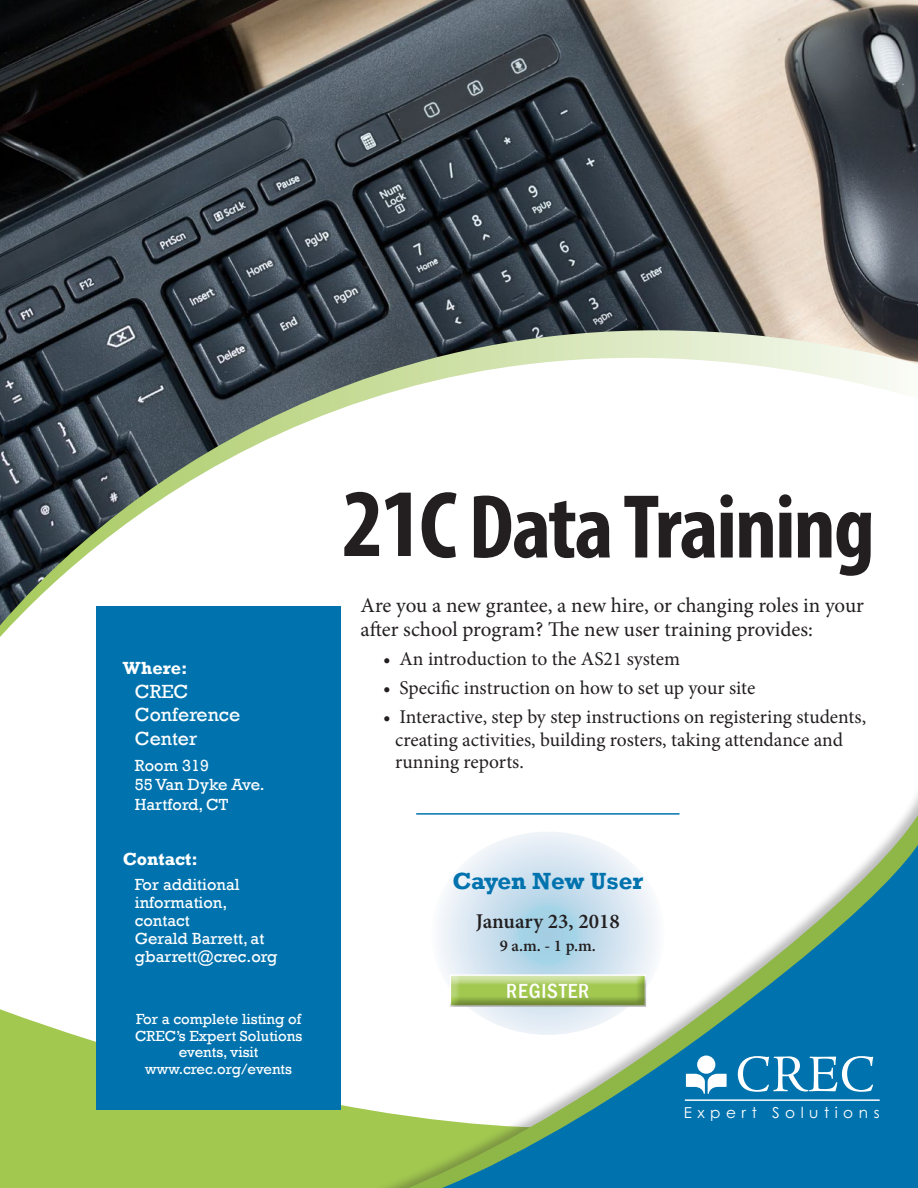
<style>
.page{position:relative;width:918px;height:1188px;background:#fff}
.page>*{position:absolute;margin:0;border:0;box-sizing:border-box;transform-origin:0 0}
.t1{font:700 condensed 91.5px "Myriad Pro";letter-spacing:-.02em;color:#231f20}
.t2{font:700 24px "Rockwell";color:#0073ae}
.t3{font:21px/24px "Minion Pro";letter-spacing:-.005em;color:#231f20}
.t4{font:600 21px "Minion Pro";color:#231f20}
.t5{font:500 condensed 21px "Franklin Gothic";letter-spacing:.04em;color:#fff}
.t6{font:19.5px/22.5px "Minion Pro";color:#231f20}
.t7{font:19.5px/23.4px "Rockwell";color:#fff}
.t8{font:700 18px "Rockwell";color:#fff}
.t9{font:16.5px/18px "Rockwell";color:#fff}
.t10{font:600 16.5px "Minion Pro";color:#231f20}
.t11{font:15.15px "Century Gothic";letter-spacing:.36em;color:#fff}
.t12{font:15px/16.5px "Rockwell";color:#fff;text-align:center}
.s1{font-size:97.5px}
.s2{font-size:96px}
</style>
<div class="page">
<div style="left:0;top:1009px;width:276px;height:179px;background:#a2c850"></div>
<div style="left:276px;top:782px;width:642px;height:406px;background:#231f20;opacity:.3"></div>
<svg style="left:288px;top:792px;width:630px;height:396px"></svg>
<svg style="left:310px;top:820px;width:608px;height:368px"></svg>
<svg style="left:738px;top:1056px;width:135px;height:36px"></svg>
<svg style="left:686px;top:1056px;width:41px;height:38px"></svg>
<hr style="left:685px;top:1100px;width:195px;height:1px;background:#fff">
<div style="left:96px;top:606px;width:245px;height:503px;background:#0073ae"></div>
<hr style="left:416px;top:813px;width:264px;height:2px;background:#0073ae">
<img style="left:0;top:0;width:918px;height:625px">
<div style="left:439px;top:964px;width:216px;height:50px;background:#fff;opacity:.75"></div>
<div style="left:441px;top:967px;width:216px;height:49px;background:#231f20;opacity:.35"></div>
<p class="t8" style="left:123px;top:657px;width:66px">Where:</p>
<p class="t7" style="left:135px;top:680px;width:107px">CREC<br>Conference<br>Center</p>
<p class="t9" style="left:135px;top:756px;width:131px;line-height:19.5px">Room 319<br>55 Van Dyke Ave.<br>Hartford, CT</p>
<p class="t8" style="left:123px;top:848px;width:77px">Contact:</p>
<p class="t9" style="left:135px;top:876px;width:144px">For additional information, contact<br>Gerald Barrett, at gbarrett@crec.org</p>
<p class="t12" style="left:135px;top:1011px;width:169px">For a complete listing of<br>CREC’s Expert Solutions events, visit www.crec.org/events</p>
<h1 class="t1" style="left:342px;top:470px;width:534px"><span class="s1">21</span><span class="s2">C</span> Data Training</h1>
<p class="t3" style="left:361px;top:593px;width:505px">Are you a new grantee, a new hire, or changing roles in your after school program? The new user training provides:</p>
<p class="t6" style="left:383px;top:648px;width:298px">• An introduction to the AS21 system</p>
<p class="t6" style="left:383px;top:677px;width:374px">• Specific instruction on how to set up your site</p>
<p class="t6" style="left:395px;top:706px;width:472px;text-indent:-12px">• Interactive, step by step instructions on registering students, creating activities, building rosters, taking attendance and running reports.</p>
<p class="t2" style="left:452px;top:867px;width:192px">Cayen New User</p>
<p class="t4" style="left:476px;top:907px;width:145px">January 23, 2018</p>
<p class="t10" style="left:500px;top:934px;width:98px">9 a.m. - 1 p.m.</p>
<p class="t5" style="left:506px;top:977px;width:85px">REGISTER</p>
<p class="t11" style="left:684px;top:1102px;width:197px">Expert Solutions</p>
</div>
